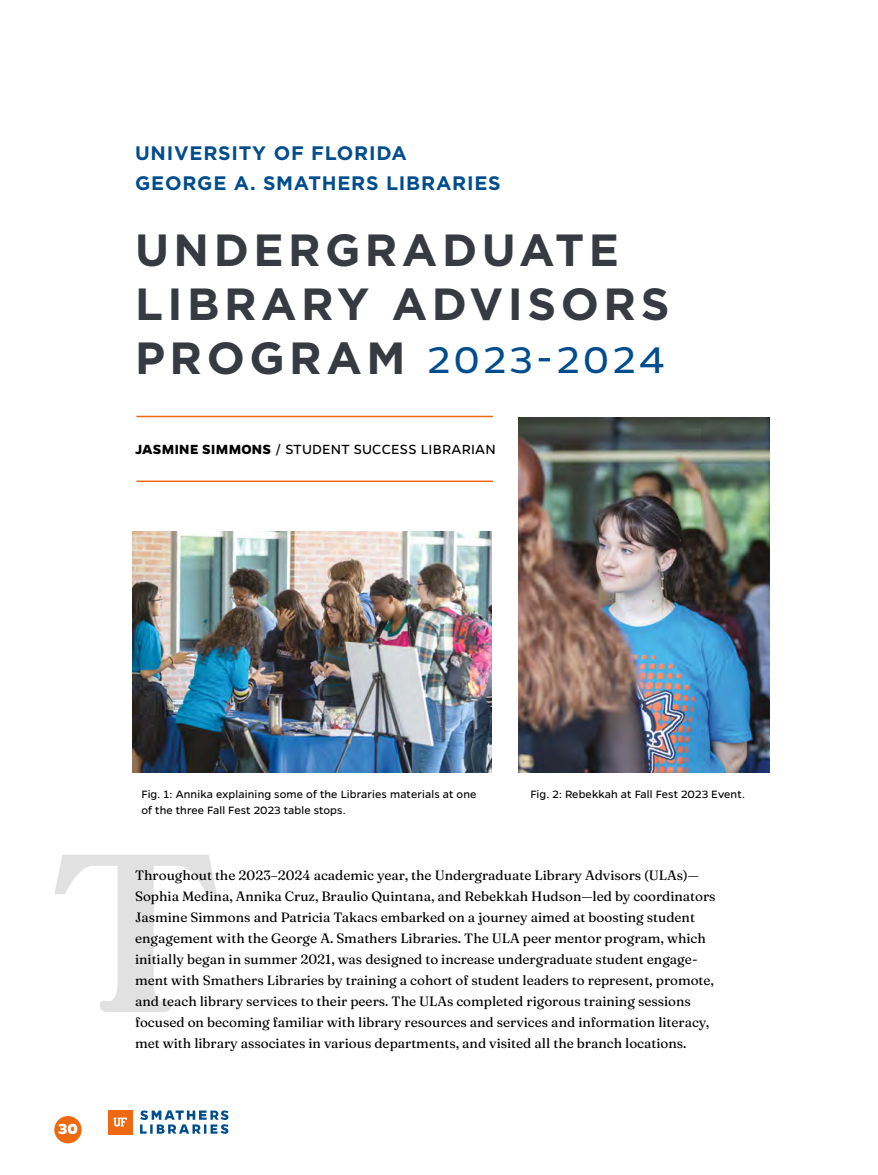
<style>
.page{position:relative;width:878px;height:1175px;background:#fff}
.page>*{position:absolute;margin:0;border:0;box-sizing:border-box;transform-origin:0 0}
.t1{font:700 45px/54px "Gotham";letter-spacing:.1em;color:#383a42}
.t2{font:42px "Gentona";letter-spacing:.1em;color:#004d8e}
.t3{font:700 19.5px/30px "Gotham";letter-spacing:.04em;color:#004d8e}
.t4{font:800 16.5px "Gentona";color:#fff}
.paragraph{font:15px "Gentona";letter-spacing:.015em;color:#000}
.Normal__Web{font:900 13.5px/21px "Fraunces 9 pt";color:#000}
.t5{font:12px/15px "Gentona";letter-spacing:.01em;color:#000}
.s1{font-weight:700}
</style>
<div class="page">
<div style="left:54px;top:1116px;width:28px;height:27px;background:#ee6911;border-radius:50%"></div>
<div style="left:108px;top:1109px;width:24px;height:25px;background:#ee6911"></div>
<svg style="left:114px;top:1117px;width:13px;height:9px"></svg>
<svg style="left:140px;top:1110px;width:88px;height:23px"></svg>
<svg style="left:54px;top:854px;width:163px;height:158px"></svg>
<img style="left:132px;top:531px;width:359px;height:241px">
<hr style="left:136px;top:416px;width:357px;height:1px;background:#ee6911">
<img style="left:518px;top:417px;width:251px;height:355px">
<hr style="left:136px;top:480px;width:357px;height:2px;background:#ee6911">
<h5 class="t3" style="left:135px;top:137px;width:367px">UNIVERSITY OF FLORIDA<br>GEORGE A. SMATHERS LIBRARIES</h5>
<p class="t1" style="left:135px;top:223px;width:536px">UNDERGRADUATE<br>LIBRARY ADVISORS<br>PROGRAM</p>
<h2 class="t2" style="left:428px;top:336px;width:238px">2023-2024</h2>
<p class="paragraph" style="left:135px;top:441px;width:362px"><span class="s1">JASMINE SIMMONS</span> / STUDENT SUCCESS LIBRARIAN</p>
<p class="t4" style="left:58px;top:1119px;width:21px">30</p>
<h5 class="t5" style="left:141px;top:787px;width:336px">Fig. 1: Annika explaining some of the Libraries materials at one of the three Fall Fest 2023 table stops.</h5>
<h5 class="t5" style="left:530px;top:787px;width:216px">Fig. 2: Rebekkah at Fall Fest 2023 Event.</h5>
<p class="Normal__Web" style="left:135px;top:863px;width:582px">Throughout the 2023–2024 academic year, the Undergraduate Library Advisors (ULAs)— Sophia Medina, Annika Cruz, Braulio Quintana, and Rebekkah Hudson—led by coordinators Jasmine Simmons and Patricia Takacs embarked on a journey aimed at boosting student engagement with the George A. Smathers Libraries. The ULA peer mentor program, which initially began in summer 2021, was designed to increase undergraduate student engage&shy;ment with Smathers Libraries by training a cohort of student leaders to represent, promote, and teach library services to their peers. The ULAs completed rigorous training sessions focused on becoming familiar with library resources and services and information literacy, met with library associates in various departments, and visited all the branch locations.</p>
</div>
